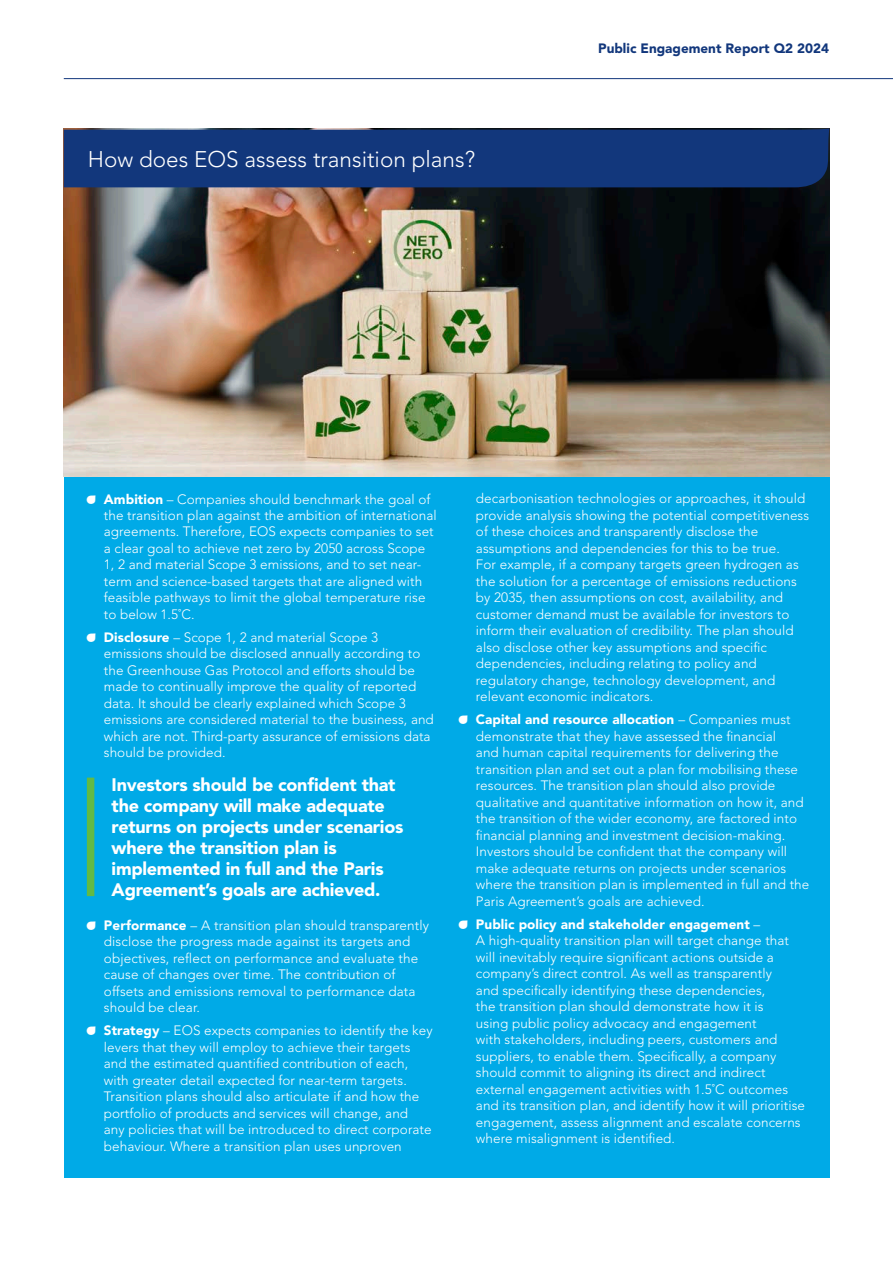
<style>
.page{position:relative;width:893px;height:1263px;background:#fff}
.page>*{position:absolute;margin:0;border:0;box-sizing:border-box;transform-origin:0 0}
.t1{font:300 22.5px "Avenir LT Std";color:#fff}
.t2{font:900 18px/21px "Avenir LT Std";letter-spacing:-.015em;color:#fff}
.t3{font:300 13.5px/16.5px "Avenir LT Std";letter-spacing:.005em;color:#fff}
.t4{font:900 13.5px "Avenir LT Std";color:#12377c}
.s1{font-family:"Droplets";font-weight:400;font-size:15px}
.s2{font-weight:900}
</style>
<div class="page">
<div style="left:64px;top:138px;width:765px;height:1040px;background:#00aae7"></div>
<img style="left:64px;top:187px;width:765px;height:289px">
<div style="left:87px;top:778px;width:7px;height:118px;background:#62ba45"></div>
<div style="left:64px;top:129px;width:766px;height:58px;background:#12377c"></div>
<hr style="left:64px;top:78px;width:829px;height:1px;background:#12377c">
<h1 class="t1" style="left:88px;top:146px;width:389px">How does EOS assess transition plans?</h1>
<p class="t4" style="left:598px;top:40px;width:232px">Public Engagement Report Q2 2024</p>
<p class="t3" style="left:104px;top:491px;width:334px;text-indent:-17px"><span class="s1">A</span> <span class="s2">Ambition</span> – Companies should benchmark the goal of the transition plan against the ambition of international agreements. Therefore, EOS expects companies to set a clear goal to achieve net zero by 2050 across Scope 1, 2 and material Scope 3 emissions, and to set near&shy;term and science-based targets that are aligned with feasible pathways to limit the global temperature rise to below 1.5˚C.</p>
<p class="t3" style="left:104px;top:629px;width:331px;text-indent:-17px"><span class="s1">A</span> <span class="s2">Disclosure</span> – Scope 1, 2 and material Scope 3 emissions should be disclosed annually according to the Greenhouse Gas Protocol and efforts should be made to continually improve the quality of reported data. It should be clearly explained which Scope 3 emissions are considered material to the business, and which are not. Third-party assurance of emissions data should be provided.</p>
<h2 class="t2" style="left:112px;top:774px;width:293px">Investors should be confident that the company will make adequate returns on projects under scenarios where the transition plan is implemented in full and the Paris<br>Agreement’s goals are achieved.</h2>
<p class="t3" style="left:104px;top:917px;width:327px;text-indent:-17px"><span class="s1">A</span> <span class="s2">Performance</span> – A transition plan should transparently disclose the progress made against its targets and objectives, reflect on performance and evaluate the cause of changes over time. The contribution of offsets and emissions removal to performance data should be clear.</p>
<p class="t3" style="left:104px;top:1022px;width:330px;text-indent:-17px"><span class="s1">A</span> <span class="s2">Strategy</span> – EOS expects companies to identify the key levers that they will employ to achieve their targets and the estimated quantified contribution of each, with greater detail expected for near-term targets.<br>Transition plans should also articulate if and how the portfolio of products and services will change, and<br>any policies that will be introduced to direct corporate behaviour. Where a transition plan uses unproven</p>
<p class="t3" style="left:476px;top:491px;width:335px">decarbonisation technologies or approaches, it should provide analysis showing the potential competitiveness of these choices and transparently disclose the assumptions and dependencies for this to be true.<br>For example, if a company targets green hydrogen as the solution for a percentage of emissions reductions by 2035, then assumptions on cost, availability, and customer demand must be available for investors to inform their evaluation of credibility. The plan should also disclose other key assumptions and specific dependencies, including relating to policy and regulatory change, technology development, and relevant economic indicators.</p>
<p class="t3" style="left:476px;top:711px;width:335px;text-indent:-17px"><span class="s1">A</span> <span class="s2">Capital and resource allocation</span> – Companies must demonstrate that they have assessed the financial<br>and human capital requirements for delivering the transition plan and set out a plan for mobilising these resources. The transition plan should also provide qualitative and quantitative information on how it, and the transition of the wider economy, are factored into financial planning and investment decision-making.<br>Investors should be confident that the company will make adequate returns on projects under scenarios where the transition plan is implemented in full and the Paris Agreement’s goals are achieved.</p>
<p class="t3" style="left:476px;top:916px;width:331px;text-indent:-17px"><span class="s1">A</span> <span class="s2">Public policy and stakeholder engagement</span> –<br>A high-quality transition plan will target change that will inevitably require significant actions outside a company’s direct control. As well as transparently<br>and specifically identifying these dependencies,<br>the transition plan should demonstrate how it is<br>using public policy advocacy and engagement<br>with stakeholders, including peers, customers and suppliers, to enable them. Specifically, a company should commit to aligning its direct and indirect external engagement activities with 1.5˚C outcomes and its transition plan, and identify how it will prioritise engagement, assess alignment and escalate concerns where misalignment is identified.</p>
</div>
